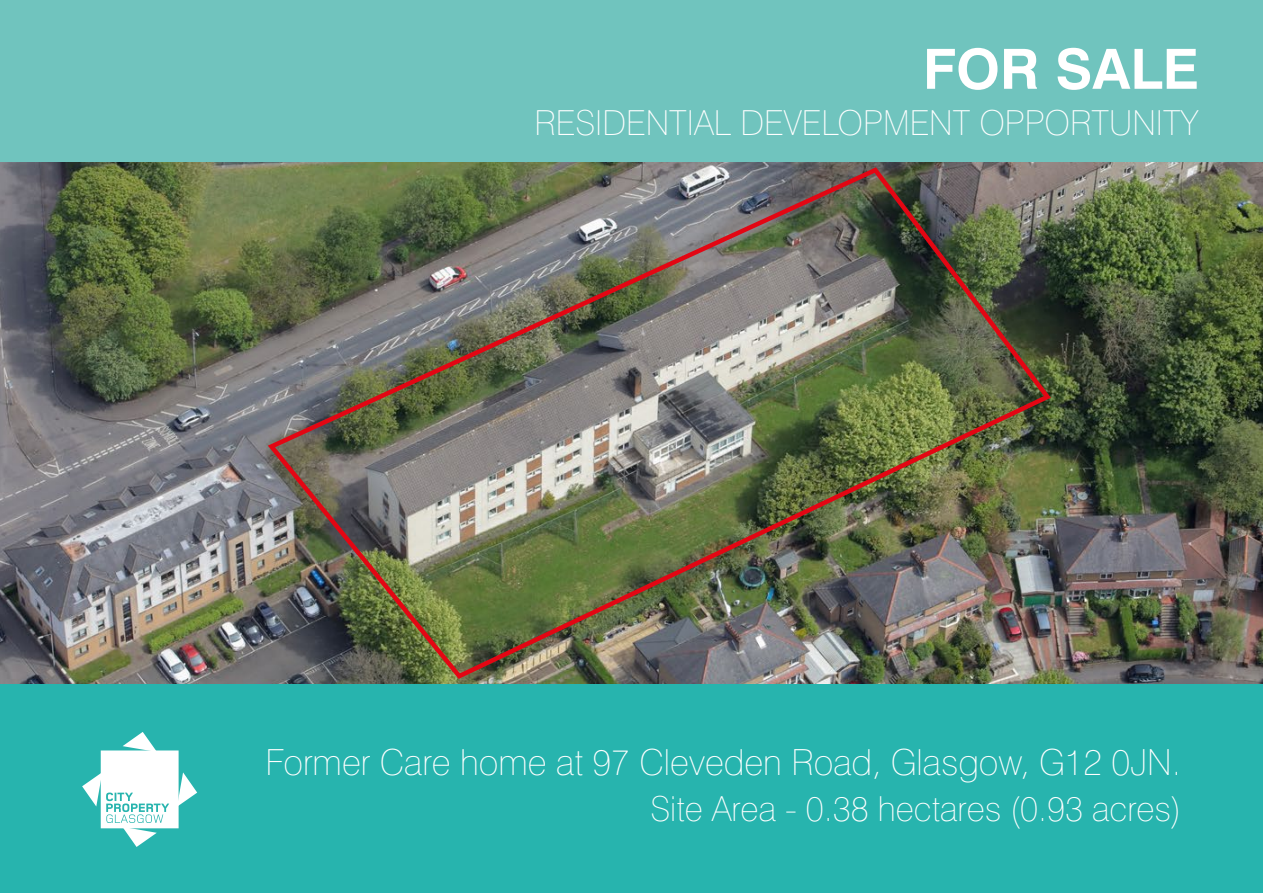
<style>
.page{position:relative;width:1263px;height:893px;background:#fff}
.page>*{position:absolute;margin:0;border:0;box-sizing:border-box;transform-origin:0 0}
.t1{font:700 55.5px "Swiss 721 BT";color:#fff}
.t2{font:100 36px "Swiss 721 BT";color:#fff}
.t3{font:100 34.5px "Swiss 721 BT";color:#fff}
</style>
<div class="page">
<img style="left:0;top:162px;width:1263px;height:523px">
<div style="left:0;top:685px;width:1263px;height:208px;background:#27b4ae"></div>
<div style="left:0;top:0;width:1263px;height:162px;background:#70c4be"></div>
<svg style="left:82px;top:732px;width:115px;height:115px"></svg>
<img style="left:265px;top:164px;width:789px;height:518px">
<h1 class="t1" style="left:923px;top:35px;width:277px">FOR SALE</h1>
<p class="t3" style="left:534px;top:101px;width:666px">RESIDENTIAL DEVELOPMENT OPPORTUNITY</p>
<p class="t2" style="left:266px;top:740px;width:917px">Former Care home at 97 Cleveden Road, Glasgow, G12 0JN.</p>
<p class="t3" style="left:650px;top:788px;width:532px">Site Area - 0.38 hectares (0.93 acres)</p>
</div>
